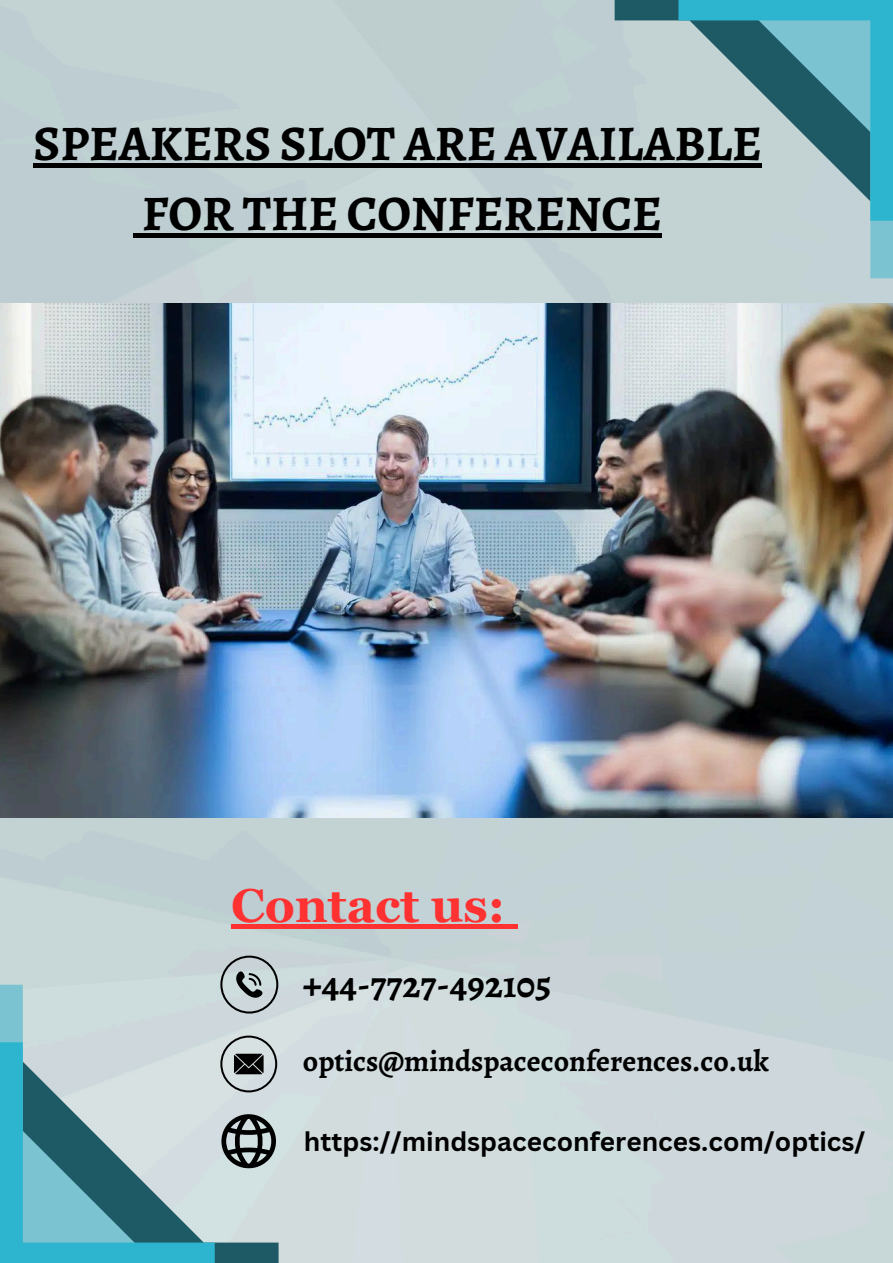
<style>
.page{position:relative;width:893px;height:1263px;background:#fff}
.page>*{position:absolute;margin:0;border:0;box-sizing:border-box;transform-origin:0 0}
.t1{font:700 49.88px/69.6px "Alegreya";color:#000;text-align:center}
.t2{font:700 47.47px "Georgia Pro";color:#ff3131}
.t3{font:700 37.5px "Alegreya";color:#000}
.t4{font:700 30px "Alegreya";color:#000}
.t5{font:700 26.25px "Canva Sans";color:#000}
</style>
<div class="page">
<img style="left:0;top:0;width:893px;height:1263px">
<svg style="left:614px;top:0;width:108px;height:240px;background:#b4c7c9"></svg>
<svg style="left:722px;top:221px;width:171px;height:57px;background:#b9d0d3"></svg>
<svg style="left:678px;top:0;width:215px;height:221px;background:#79b0ba"></svg>
<svg style="left:171px;top:1023px;width:107px;height:240px;background:#b9cccf"></svg>
<svg style="left:0;top:985px;width:171px;height:57px;background:#c2d7da"></svg>
<svg style="left:0;top:1042px;width:215px;height:221px;background:#81b6c0"></svg>
<img style="left:0;top:303px;width:893px;height:514px">
<svg style="left:220px;top:955px;width:58px;height:58px;background:#a4aeb1"></svg>
<svg style="left:220px;top:1035px;width:57px;height:57px;background:#9ca3a4"></svg>
<svg style="left:221px;top:1114px;width:55px;height:54px;background:#6a7172"></svg>
<div style="left:33px;top:163px;width:729px;height:5px;background:#000"></div>
<div style="left:133px;top:233px;width:9px;height:5px;background:#000"></div>
<div style="left:142px;top:233px;width:520px;height:5px;background:#000"></div>
<div style="left:231px;top:924px;width:274px;height:5px;background:#ff3131"></div>
<div style="left:505px;top:924px;width:12px;height:5px;background:#ff3131"></div>
<h1 class="t1" style="left:33px;top:109px;width:730px">SPEAKERS SLOT ARE AVAILABLE<br>FOR THE CONFERENCE</h1>
<p class="t2" style="left:231px;top:878px;width:276px">Contact us:</p>
<h2 class="t3" style="left:303px;top:959px;width:250px">+44-7727-492105</h2>
<p class="t4" style="left:303px;top:1041px;width:468px">optics@mindspaceconferences.co.uk</p>
<p class="t5" style="left:304px;top:1123px;width:563px">https://mindspaceconferences.com/optics/</p>
</div>
